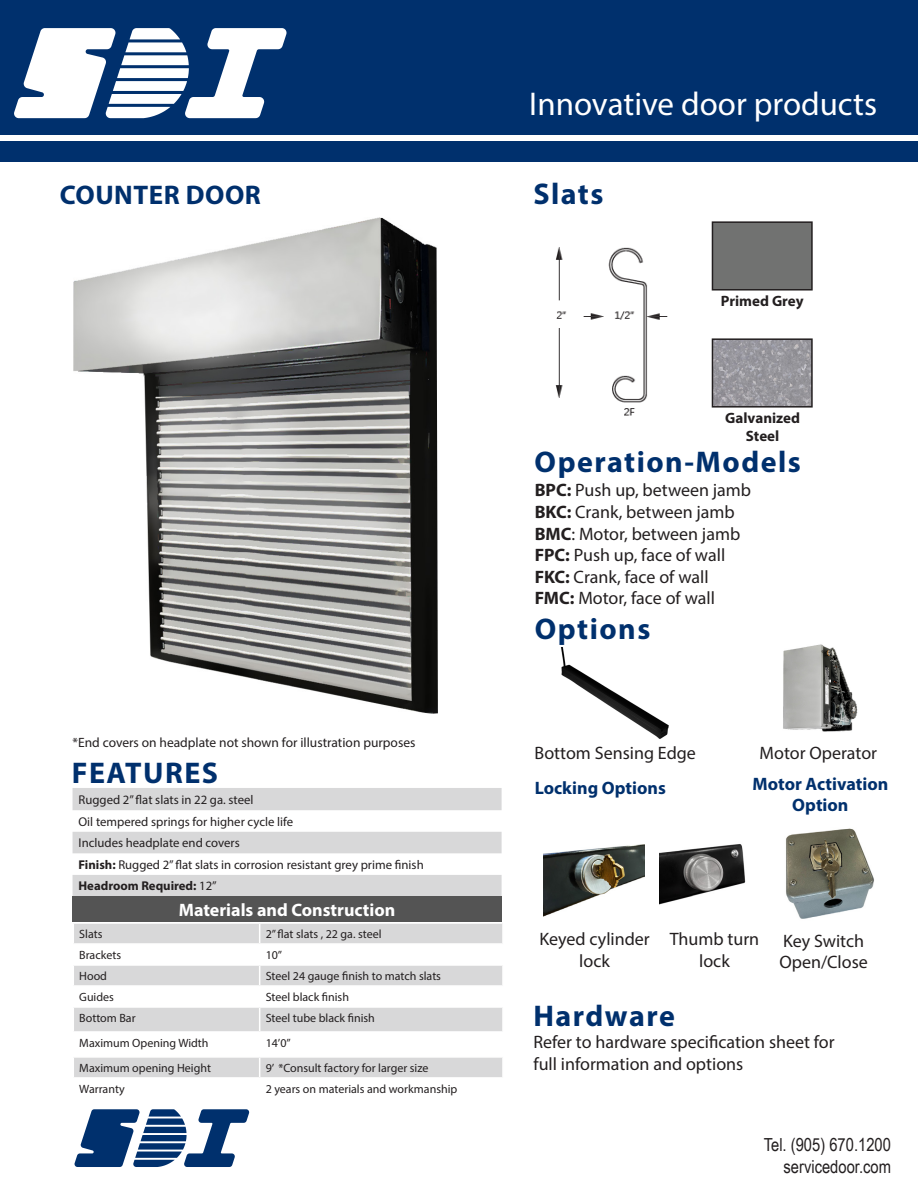
<style>
.page{position:relative;width:918px;height:1188px;background:#fff}
.page>*{position:absolute;margin:0;border:0;box-sizing:border-box;transform-origin:0 0}
.t1{font:33px "Myriad Pro";color:#fff}
.t2{font:700 30px "Myriad Pro";letter-spacing:.05em;color:#00306d}
.t3{font:700 27px "Myriad Pro";letter-spacing:.02em;color:#00306d}
.t4{font:18px/21.6px "Myriad Pro";color:#231f20}
.t5{font:700 18px/21.6px "Myriad Pro";color:#00306d;text-align:center}
.t6{font:18px "Arial Narrow";color:#231f20}
.t7{font:700 18px "Myriad Pro";color:#fff}
.t8{font:700 15px/18px "Myriad Pro";color:#231f20;text-align:center}
.t9{font:13.5px "Myriad Pro";color:#231f20}
.t10{font:12.75px "Myriad Pro";color:#231f20}
.t11{font:700 12.75px "Myriad Pro";color:#231f20}
.t12{font:12px "Myriad Pro";color:#231f20}
.s1{font-weight:700}
.s2{font-weight:400}
</style>
<div class="page">
<div style="left:0;top:0;width:918px;height:162px;background:#00306d"></div>
<div style="left:0;top:136px;width:918px;height:5px;background:#fff"></div>
<svg style="left:14px;top:28px;width:273px;height:90px"></svg>
<svg style="left:75px;top:1109px;width:174px;height:58px"></svg>
<svg style="left:74px;top:924px;width:428px;height:153px;fill:#d8d8d9"></svg>
<hr style="left:73px;top:943px;width:187px;height:2px;background:#fff">
<hr style="left:260px;top:943px;width:244px;height:2px;background:#fff">
<hr style="left:73px;top:964px;width:187px;height:2px;background:#fff">
<hr style="left:260px;top:964px;width:244px;height:2px;background:#fff">
<hr style="left:73px;top:985px;width:187px;height:2px;background:#fff">
<hr style="left:260px;top:985px;width:244px;height:2px;background:#fff">
<hr style="left:73px;top:1006px;width:187px;height:2px;background:#fff">
<hr style="left:260px;top:1006px;width:244px;height:2px;background:#fff">
<hr style="left:73px;top:1031px;width:187px;height:2px;background:#fff">
<hr style="left:260px;top:1031px;width:244px;height:2px;background:#fff">
<hr style="left:73px;top:1056px;width:187px;height:2px;background:#fff">
<hr style="left:260px;top:1056px;width:244px;height:2px;background:#fff">
<svg style="left:259px;top:924px;width:1px;height:154px"></svg>
<svg style="left:73px;top:788px;width:429px;height:108px;fill:#d8d8d9"></svg>
<div style="left:73px;top:896px;width:429px;height:26px;background:#545454"></div>
<img style="left:555px;top:247px;width:113px;height:169px">
<div style="left:712px;top:222px;width:100px;height:68px;background:#717271"></div>
<div style="left:712px;top:221px;width:101px;height:70px;border:2px solid #231f20"></div>
<img style="left:715px;top:341px;width:95px;height:64px">
<div style="left:712px;top:338px;width:101px;height:70px;border:2px solid #231f20"></div>
<img style="left:786px;top:828px;width:88px;height:91px">
<img style="left:561px;top:648px;width:108px;height:91px">
<img style="left:783px;top:644px;width:75px;height:88px">
<img style="left:544px;top:844px;width:100px;height:73px">
<img style="left:660px;top:844px;width:86px;height:61px">
<img style="left:73px;top:217px;width:365px;height:496px">
<p class="t3" style="left:60px;top:177px;width:203px">COUNTER DOOR</p>
<p class="t9" style="left:73px;top:734px;width:344px">*End covers on headplate not shown for illustration purposes</p>
<p class="t2" style="left:72px;top:754px;width:148px">FEATURES</p>
<p class="t10" style="left:79px;top:791px;width:177px">Rugged 2” flat slats in 22 ga. steel</p>
<p class="t10" style="left:79px;top:814px;width:216px">Oil tempered springs for higher cycle life</p>
<p class="t10" style="left:79px;top:835px;width:163px">Includes headplate end covers</p>
<p class="t10" style="left:79px;top:857px;width:347px"><span class="s1">Finish:</span> Rugged 2” flat slats in corrosion resistant grey prime finish</p>
<p class="t11" style="left:79px;top:878px;width:140px">Headroom Required: <span class="s2">12”</span></p>
<p class="t7" style="left:179px;top:898px;width:218px">Materials and Construction</p>
<p class="t12" style="left:79px;top:927px;width:25px">Slats</p>
<p class="t12" style="left:266px;top:927px;width:117px">2” flat slats , 22 ga. steel</p>
<p class="t12" style="left:79px;top:948px;width:43px">Brackets</p>
<p class="t12" style="left:266px;top:948px;width:18px">10”</p>
<p class="t12" style="left:79px;top:969px;width:29px">Hood</p>
<p class="t12" style="left:266px;top:969px;width:177px">Steel 24 gauge finish to match slats</p>
<p class="t12" style="left:79px;top:990px;width:36px">Guides</p>
<p class="t12" style="left:266px;top:990px;width:85px">Steel black finish</p>
<p class="t12" style="left:79px;top:1011px;width:58px">Bottom Bar</p>
<p class="t12" style="left:266px;top:1011px;width:111px">Steel tube black finish</p>
<p class="t12" style="left:79px;top:1036px;width:131px">Maximum Opening Width</p>
<p class="t12" style="left:266px;top:1036px;width:27px">14’0”</p>
<p class="t12" style="left:79px;top:1061px;width:133px">Maximum opening Height</p>
<p class="t12" style="left:266px;top:1061px;width:164px">9’ *Consult factory for larger size</p>
<p class="t12" style="left:79px;top:1082px;width:47px">Warranty</p>
<p class="t12" style="left:266px;top:1082px;width:193px">2 years on materials and workmanship</p>
<p class="t1" style="left:529px;top:83px;width:349px">Innovative door products</p>
<p class="t2" style="left:533px;top:174px;width:71px">Slats</p>
<p class="t8" style="left:721px;top:292px;width:84px">Primed Grey</p>
<p class="t8" style="left:725px;top:409px;width:76px">Galvanized<br>Steel</p>
<p class="t2" style="left:535px;top:443px;width:268px">Operation-Models</p>
<p class="t4" style="left:535px;top:479px;width:218px"><span class="s1">BPC:</span> Push up, between jamb<br><span class="s1">BKC:</span> Crank, between jamb</p>
<p class="t4" style="left:535px;top:523px;width:207px"><span class="s1">BMC</span>: Motor, between jamb</p>
<p class="t4" style="left:535px;top:544px;width:192px"><span class="s1">FPC:</span> Push up, face of wall<br><span class="s1">FKC:</span> Crank, face of wall</p>
<p class="t4" style="left:535px;top:587px;width:182px"><span class="s1">FMC:</span> Motor, face of wall</p>
<p class="t2" style="left:535px;top:610px;width:117px">Options</p>
<p class="t4" style="left:535px;top:742px;width:163px">Bottom Sensing Edge</p>
<p class="t4" style="left:760px;top:742px;width:119px">Motor Operator</p>
<p class="t5" style="left:535px;top:776px;width:133px">Locking Options</p>
<p class="t5" style="left:752px;top:772px;width:137px">Motor Activation<br>Option</p>
<p class="t4" style="left:539px;top:928px;width:112px;text-align:center">Keyed cylinder lock</p>
<p class="t4" style="left:670px;top:928px;width:91px">Thumb turn</p>
<p class="t4" style="left:699px;top:950px;width:32px">lock</p>
<p class="t4" style="left:779px;top:930px;width:90px">Key Switch<br>Open/Close</p>
<p class="t2" style="left:533px;top:997px;width:143px">Hardware</p>
<p class="t4" style="left:533px;top:1031px;width:303px">Refer to hardware specification sheet for full information and options</p>
<p class="t6" style="left:764px;top:1132px;width:129px">Tel. (905) 670.1200</p>
<p class="t6" style="left:784px;top:1153px;width:109px">servicedoor.com</p>
</div>
